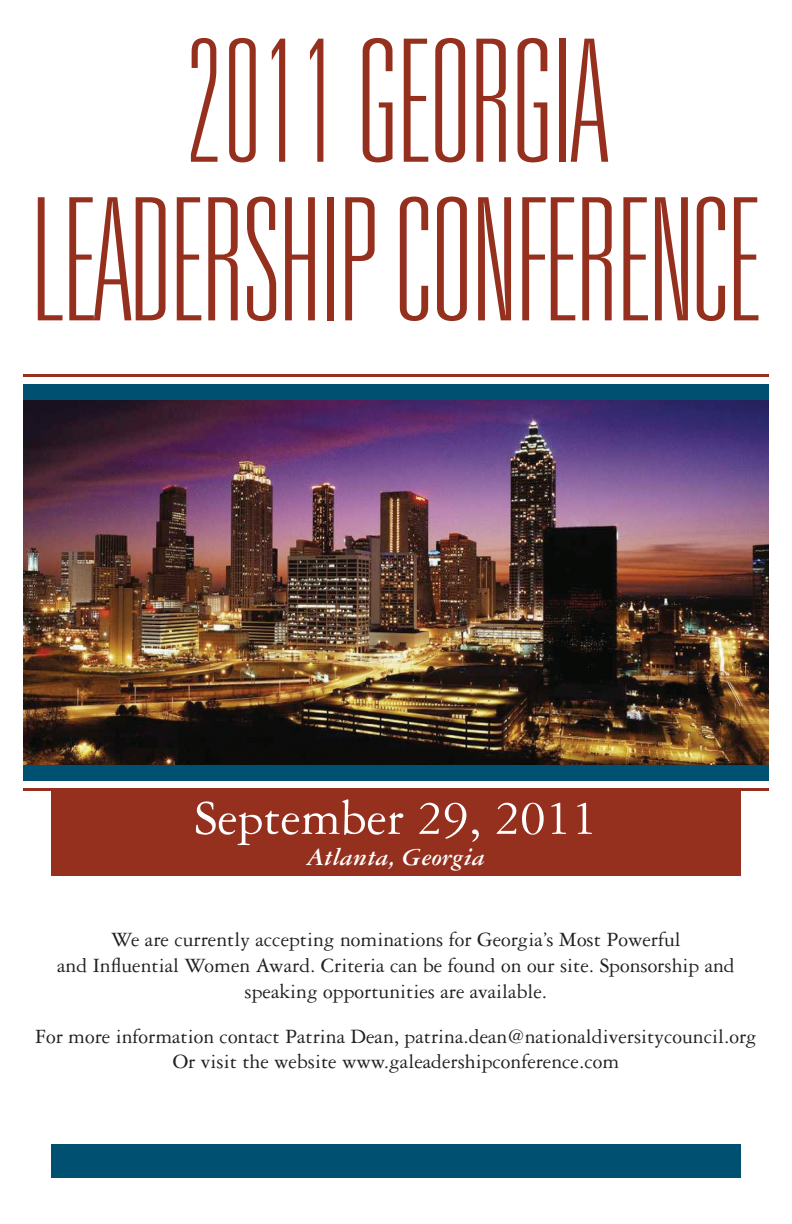
<style>
.page{position:relative;width:792px;height:1224px;background:#fff}
.page>*{position:absolute;margin:0;border:0;box-sizing:border-box;transform-origin:0 0}
.t1{font:100 ultra-condensed 170.6px/158.6px "Univers";color:#95301f;text-align:center}
.t2{font:51.6px "Garamond Three";color:#fff}
.t3{font:italic 700 25.8px "Garamond Three";color:#fff}
.t4{font:21.6px/26px "Garamond Three";color:#231f20;text-align:center}
</style>
<div class="page">
<img style="left:23px;top:399px;width:746px;height:367px">
<hr style="left:23px;top:374px;width:746px;height:3px;background:#95301f">
<hr style="left:23px;top:788px;width:746px;height:3px;background:#95301f">
<div style="left:23px;top:384px;width:746px;height:15px;background:#005072"></div>
<div style="left:23px;top:766px;width:746px;height:15px;background:#005072"></div>
<div style="left:51px;top:791px;width:690px;height:85px;background:#95301f"></div>
<div style="left:51px;top:1144px;width:690px;height:34px;background:#005072"></div>
<p class="t1" style="left:32px;top:25px;width:729px">2011 GEORGIA<br>LEADERSHIP CONFERENCE</p>
<p class="t2" style="left:195px;top:790px;width:404px">September 29, 2011</p>
<p class="t3" style="left:307px;top:843px;width:179px">Atlanta, Georgia</p>
<p class="t4" style="left:57px;top:927px;width:679px">We are currently accepting nominations for Georgia’s Most Powerful<br>and Influential Women Award. Criteria can be found on our site. Sponsorship and speaking opportunities are available.</p>
<p class="t4" style="left:35px;top:1023px;width:723px">For more information contact Patrina Dean, patrina.dean@nationaldiversitycouncil.org<br>Or visit the website www.galeadershipconference.com</p>
</div>
